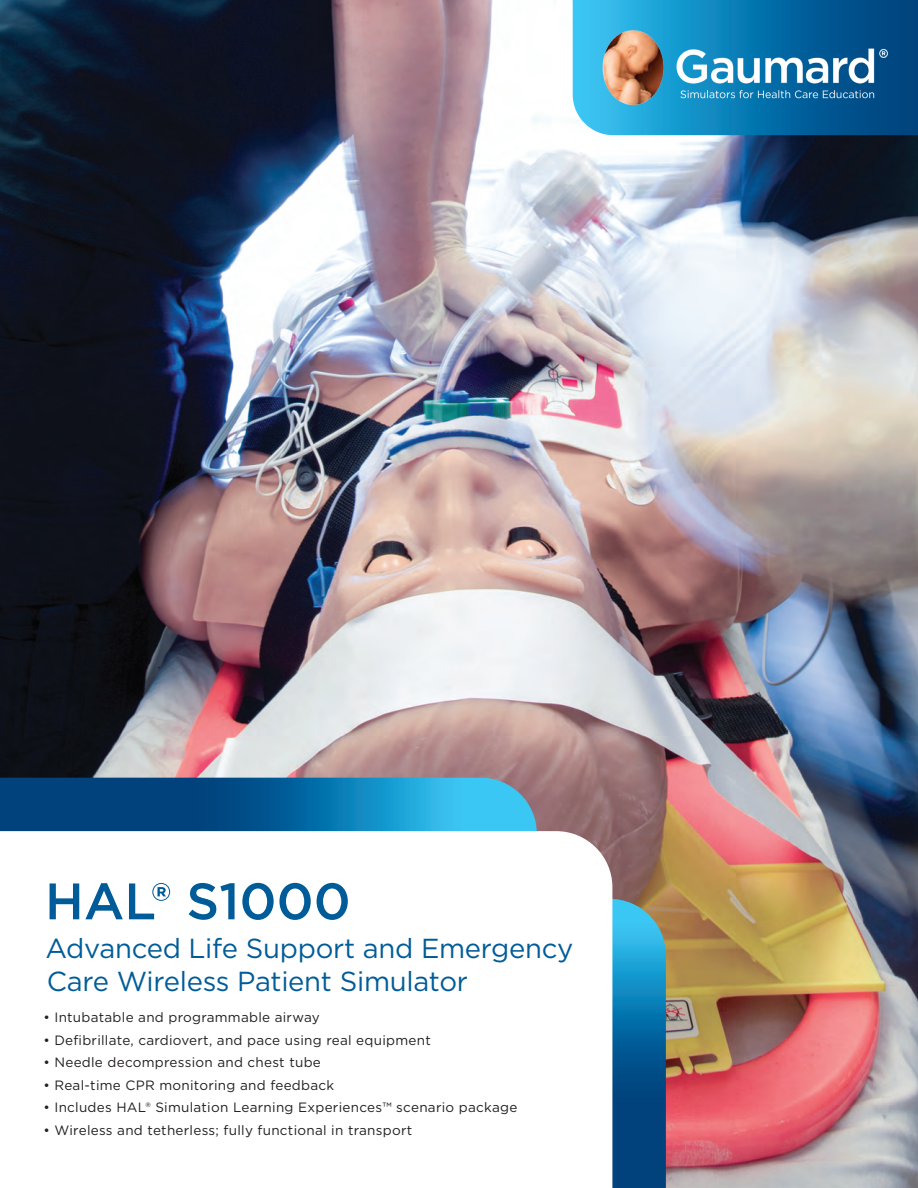
<style>
.page{position:relative;width:918px;height:1188px;background:#fff}
.page>*{position:absolute;margin:0;border:0;box-sizing:border-box;transform-origin:0 0}
.t1{font:500 51.3px "Gotham";color:#005c98}
.t2{font:27.45px/33px "Gotham";letter-spacing:-.01em;color:#005c98}
.t3{font:13.5px "Gotham";letter-spacing:.02em;color:#231f20}
</style>
<div class="page">
<img style="left:0;top:0;width:918px;height:1188px">
<svg style="left:573px;top:0;width:345px;height:135px"></svg>
<img style="left:596px;top:26px;width:298px;height:85px">
<svg style="left:0;top:778px;width:537px;height:53px"></svg>
<svg style="left:612px;top:899px;width:54px;height:289px"></svg>
<svg style="left:0;top:831px;width:612px;height:357px"></svg>
<p class="t1" style="left:45px;top:868px;width:307px">HAL® S1000</p>
<p class="t2" style="left:45px;top:932px;width:529px">Advanced Life Support and Emergency<br>Care Wireless Patient Simulator</p>
<p class="t3" style="left:43px;top:1009px;width:278px">• Intubatable and programmable airway</p>
<p class="t3" style="left:43px;top:1031px;width:389px">• Defibrillate, cardiovert, and pace using real equipment</p>
<p class="t3" style="left:43px;top:1054px;width:279px">• Needle decompression and chest tube</p>
<p class="t3" style="left:43px;top:1076px;width:292px">• Real-time CPR monitoring and feedback</p>
<p class="t3" style="left:43px;top:1099px;width:475px">• Includes HAL® Simulation Learning Experiences™ scenario package</p>
<p class="t3" style="left:43px;top:1121px;width:370px">• Wireless and tetherless; fully functional in transport</p>
</div>
